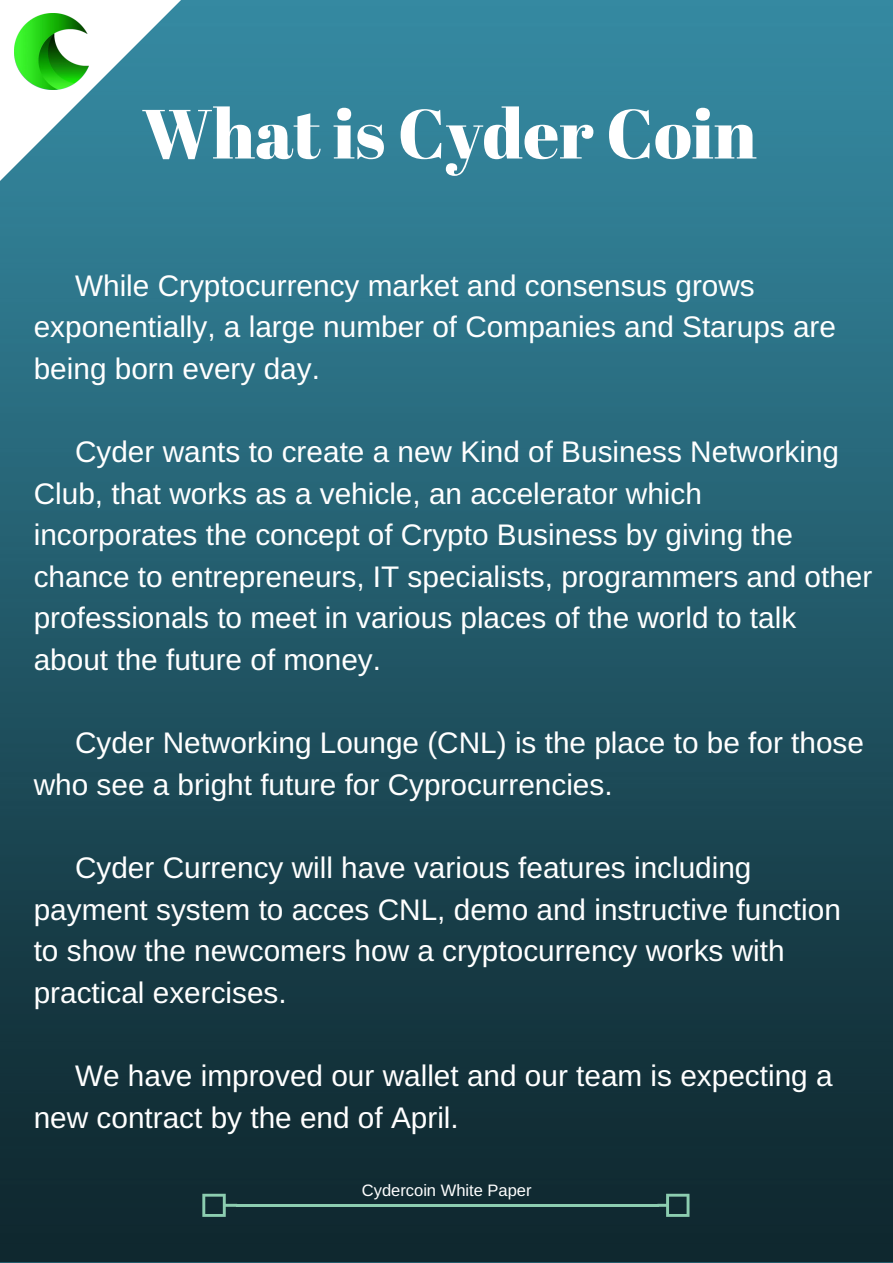
<style>
.page{position:relative;width:893px;height:1263px;background:#fff}
.page>*{position:absolute;margin:0;border:0;box-sizing:border-box;transform-origin:0 0}
.t1{font:69.45px "Abril Fatface";color:#fff}
.t2{font:29.7px/41.5px "Arimo";color:#fff}
.t3{font:16.5px "Arimo";color:#fff}
</style>
<div class="page">
<img style="left:0;top:0;width:892px;height:1262px">
<svg style="left:0;top:0;width:182px;height:181px"></svg>
<img style="left:15px;top:13px;width:74px;height:77px">
<hr style="left:236px;top:1204px;width:422px;height:3px;background:#8ccdb0">
<svg style="left:657px;top:1194px;width:32px;height:23px"></svg>
<svg style="left:202px;top:1194px;width:35px;height:23px"></svg>
<h1 class="t1" style="left:142px;top:85px;width:616px">What is Cyder Coin</h1>
<p class="t2" style="left:34px;top:265px;width:803px;text-indent:41px">While Cryptocurrency market and consensus grows exponentially, a large number of Companies and Starups are being born every day.</p>
<p class="t2" style="left:34px;top:431px;width:840px;text-indent:41px">Cyder wants to create a new Kind of Business Networking Club, that works as a vehicle, an accelerator which incorporates the concept of Crypto Business by giving the chance to entrepreneurs, IT specialists, programmers and other professionals to meet in various places of the world to talk about the future of money.</p>
<p class="t2" style="left:34px;top:722px;width:831px;text-indent:41px">Cyder Networking Lounge (CNL) is the place to be for those who see a bright future for Cyprocurrencies.</p>
<p class="t2" style="left:34px;top:847px;width:808px;text-indent:41px">Cyder Currency will have various features including payment system to acces CNL, demo and instructive function to show the newcomers how a cryptocurrency works with practical exercises.</p>
<p class="t2" style="left:34px;top:1055px;width:800px;text-indent:41px">We have improved our wallet and our team is expecting a new contract by the end of April.</p>
<p class="t3" style="left:362px;top:1181px;width:171px">Cydercoin White Paper</p>
</div>
